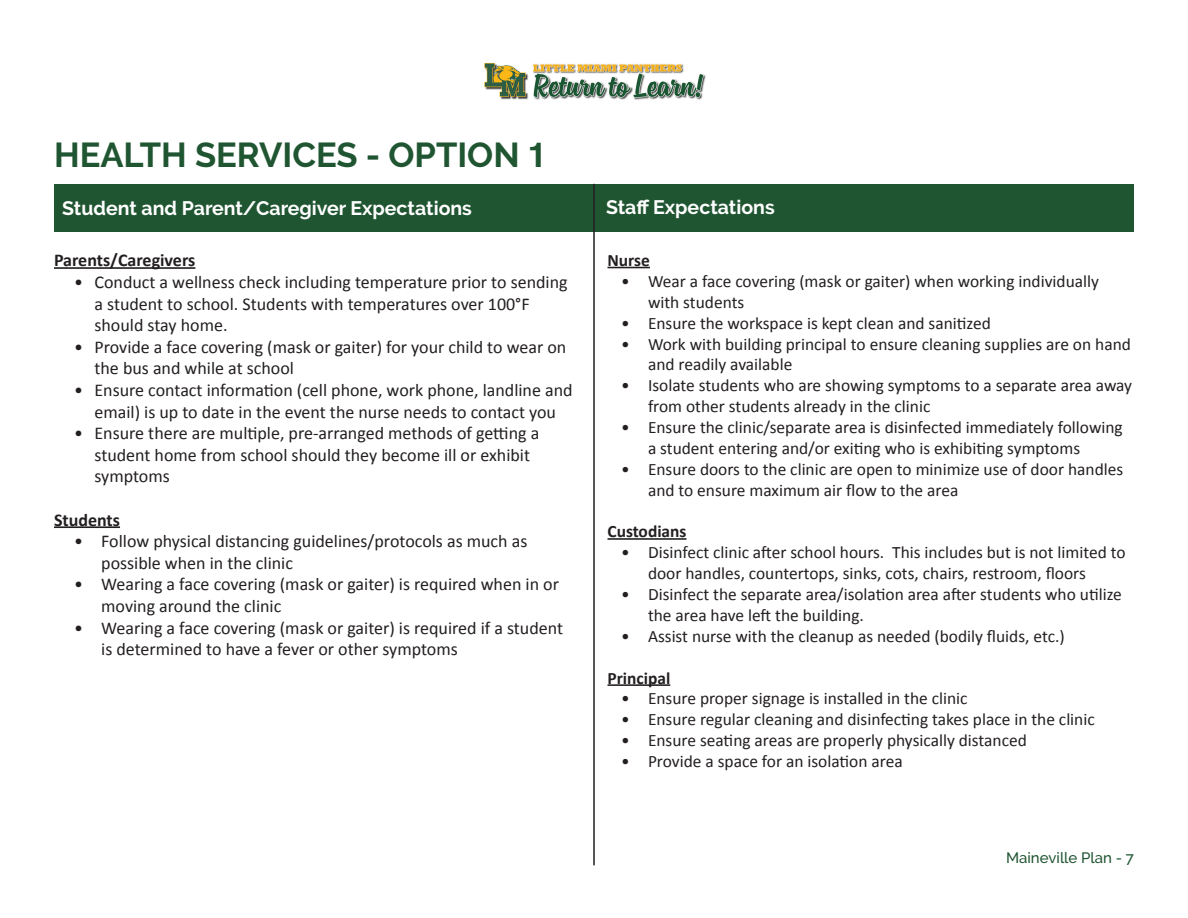
<style>
.page{position:relative;width:1188px;height:918px;background:#fff}
.page>*{position:absolute;margin:0;border:0;box-sizing:border-box;transform-origin:0 0}
.t1{font:700 34.5px "Raleway";color:#205532}
.t2{font:700 19.5px "Raleway";color:#fff}
.t3{font:18px/21.6px "Calibri";color:#231f20}
.t4{font:700 18px "Calibri";color:#231f20}
.t5{font:17.4px/20.9px "Calibri";color:#231f20}
.t6{font:700 17.4px "Calibri";color:#231f20}
.t7{font:500 15px "Raleway";color:#205532}
.s1{font-family:"Helvetica"}
</style>
<div class="page">
<img style="left:484px;top:63px;width:222px;height:37px">
<div style="left:54px;top:185px;width:1080px;height:47px;background:#205532"></div>
<hr style="left:593px;top:184px;width:2px;height:681px;background:#231f20">
<hr style="left:54px;top:267px;width:141px;height:2px;background:#231f20">
<hr style="left:54px;top:526px;width:66px;height:2px;background:#231f20">
<hr style="left:608px;top:267px;width:42px;height:1px;background:#231f20">
<hr style="left:608px;top:538px;width:78px;height:2px;background:#231f20">
<hr style="left:608px;top:684px;width:62px;height:2px;background:#231f20">
<p class="t1" style="left:54px;top:136px;width:495px">HEALTH SERVICES - OPTION <span class="s1">1</span></p>
<p class="t2" style="left:62px;top:197px;width:411px">Student and Parent/Caregiver Expectations</p>
<p class="t2" style="left:606px;top:196px;width:170px">Staff Expectations</p>
<p class="t4" style="left:54px;top:249px;width:143px">Parents/Caregivers</p>
<p class="t3" style="left:94px;top:271px;width:475px;text-indent:-20px">• Conduct a wellness check including temperature prior to sending a student to school. Students with temperatures over 100°F should stay home.</p>
<p class="t3" style="left:94px;top:336px;width:473px;text-indent:-20px">• Provide a face covering (mask or gaiter) for your child to wear on the bus and while at school</p>
<p class="t3" style="left:74px;top:379px;width:500px;text-align:center">• Ensure contact information (cell phone, work phone, landline and email) is up to date in the event the nurse needs to contact you</p>
<p class="t3" style="left:94px;top:423px;width:446px;text-indent:-20px">• Ensure there are multiple, pre-arranged methods of getting a student home from school should they become ill or exhibit symptoms</p>
<p class="t4" style="left:54px;top:508px;width:68px">Students</p>
<p class="t3" style="left:101px;top:531px;width:428px;text-indent:-27px">• Follow physical distancing guidelines/protocols as much as possible when in the clinic</p>
<p class="t3" style="left:101px;top:574px;width:459px;text-indent:-27px">• Wearing a face covering (mask or gaiter) is required when in or moving around the clinic</p>
<p class="t3" style="left:101px;top:617px;width:463px;text-indent:-27px">• Wearing a face covering (mask or gaiter) is required if a student is determined to have a fever or other symptoms</p>
<p class="t6" style="left:608px;top:249px;width:44px">Nurse</p>
<p class="t5" style="left:648px;top:271px;width:453px;text-indent:-27px">• Wear a face covering (mask or gaiter) when working individually with students</p>
<p class="t5" style="left:621px;top:313px;width:371px">• Ensure the workspace is kept clean and sanitized</p>
<p class="t5" style="left:648px;top:333px;width:484px;text-indent:-27px">• Work with building principal to ensure cleaning supplies are on hand and readily available</p>
<p class="t5" style="left:648px;top:375px;width:486px;text-indent:-27px">• Isolate students who are showing symptoms to a separate area away from other students already in the clinic</p>
<p class="t5" style="left:648px;top:417px;width:476px;text-indent:-27px">• Ensure the clinic/separate area is disinfected immediately following a student entering and/or exiting who is exhibiting symptoms</p>
<p class="t5" style="left:648px;top:459px;width:477px;text-indent:-27px">• Ensure doors to the clinic are open to minimize use of door handles and to ensure maximum air flow to the area</p>
<p class="t6" style="left:608px;top:521px;width:81px">Custodians</p>
<p class="t5" style="left:648px;top:542px;width:479px;text-indent:-27px">• Disinfect clinic after school hours. This includes but is not limited to door handles, countertops, sinks, cots, chairs, restroom, floors</p>
<p class="t5" style="left:648px;top:584px;width:475px;text-indent:-27px">• Disinfect the separate area/isolation area after students who utilize the area have left the building.</p>
<p class="t5" style="left:621px;top:626px;width:445px">• Assist nurse with the cleanup as needed (bodily fluids, etc.)</p>
<p class="t6" style="left:608px;top:667px;width:64px">Principal</p>
<p class="t5" style="left:621px;top:688px;width:348px">• Ensure proper signage is installed in the clinic</p>
<p class="t5" style="left:621px;top:709px;width:475px">• Ensure regular cleaning and disinfecting takes place in the clinic</p>
<p class="t5" style="left:621px;top:730px;width:407px">• Ensure seating areas are properly physically distanced</p>
<p class="t5" style="left:621px;top:751px;width:283px">• Provide a space for an isolation area</p>
<p class="t7" style="left:1006px;top:849px;width:129px">Maineville Plan - 7</p>
</div>
